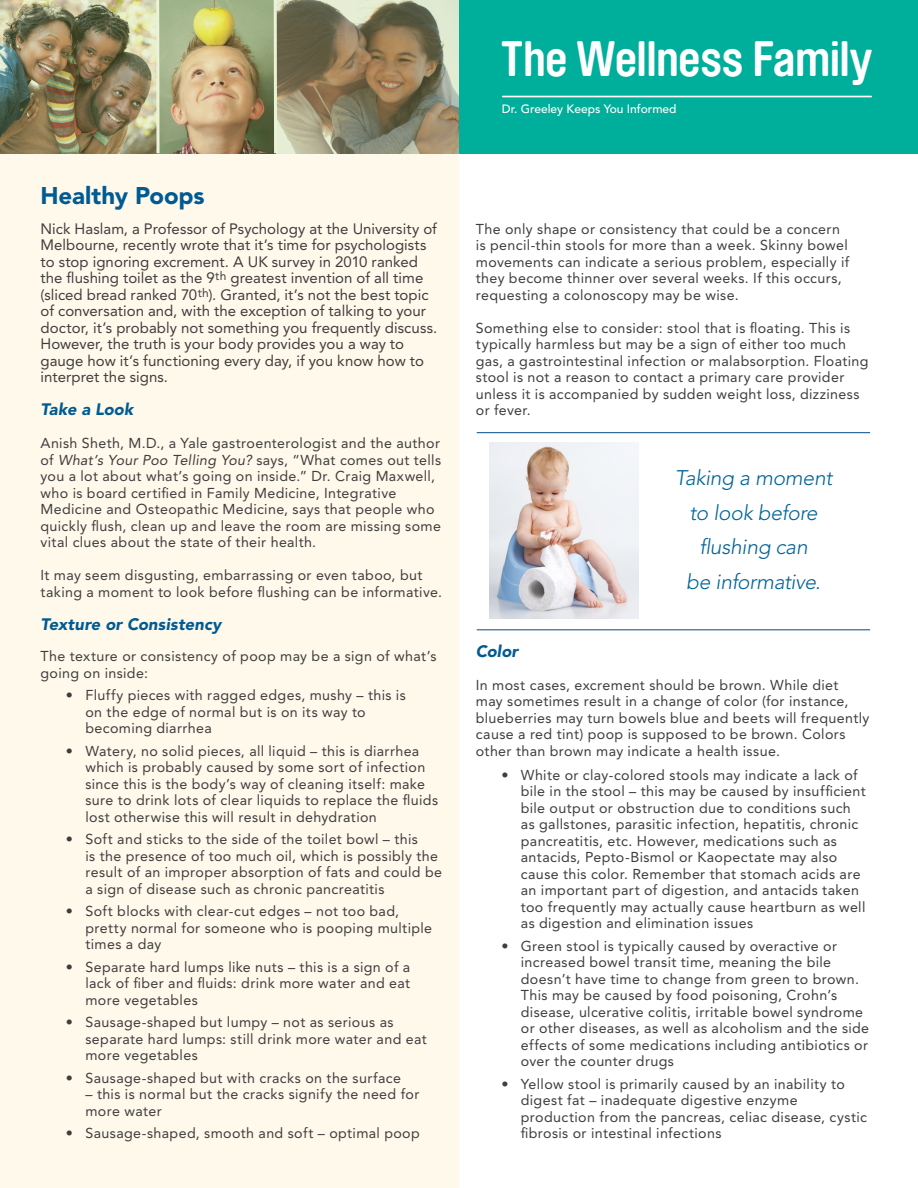
<style>
.page{position:relative;width:918px;height:1188px;background:#fff}
.page>*{position:absolute;margin:0;border:0;box-sizing:border-box;transform-origin:0 0}
.t1{font:700 49.2px "Brauer Neue";letter-spacing:-.01em;color:#fff}
.t2{font:900 24px "Avenir";letter-spacing:-.005em;color:#005b93}
.t3{font:italic 300 21px/34.5px "Avenir";letter-spacing:-.015em;color:#006399;text-align:center}
.t4{font:italic 900 16.5px "Avenir";letter-spacing:.005em;color:#005b93}
.t5{font:15px/16.5px "Avenir";letter-spacing:.005em;color:#3e3e3f}
.t6{font:14.25px/16.5px "Avenir";letter-spacing:.025em;color:#3e3e3f}
.t7{font:500 12px "Avenir";color:#fff}
.s1{font-style:italic}
</style>
<div class="page">
<div style="left:0;top:149px;width:459px;height:1039px;background:#fff9eb"></div>
<hr style="left:477px;top:432px;width:393px;height:1px;background:#004a87">
<hr style="left:477px;top:629px;width:393px;height:1px;background:#004a87">
<div style="left:459px;top:0;width:459px;height:153px;background:#00af9b"></div>
<hr style="left:503px;top:96px;width:368px;height:1px;background:#fff">
<img style="left:0;top:0;width:459px;height:153px">
<img style="left:489px;top:442px;width:149px;height:176px">
<h2 class="t2" style="left:40px;top:181px;width:166px">Healthy Poops</h2>
<p class="t5" style="left:40px;top:220px;width:398px">Nick Haslam, a Professor of Psychology at the University of Melbourne, recently wrote that it’s time for psychologists to stop ignoring excrement. A UK survey in 2010 ranked the flushing toilet as the 9<sup>th</sup> greatest invention of all time (sliced bread ranked 70<sup>th</sup>). Granted, it’s not the best topic of conversation and, with the exception of talking to your doctor, it’s probably not something you frequently discuss.<br>However, the truth is your body provides you a way to gauge how it’s functioning every day, if you know how to interpret the signs.</p>
<p class="t4" style="left:40px;top:399px;width:94px">Take a Look</p>
<p class="t6" style="left:40px;top:435px;width:402px">Anish Sheth, M.D., a Yale gastroenterologist and the author of <span class="s1">What’s Your Poo Telling You?</span> says, “What comes out tells you a lot about what’s going on inside.” Dr. Craig Maxwell, who is board certified in Family Medicine, Integrative Medicine and Osteopathic Medicine, says that people who quickly flush, clean up and leave the room are missing some vital clues about the state of their health.</p>
<p class="t6" style="left:40px;top:567px;width:403px">It may seem disgusting, embarrassing or even taboo, but taking a moment to look before flushing can be informative.</p>
<p class="t4" style="left:40px;top:614px;width:182px">Texture or Consistency</p>
<p class="t6" style="left:40px;top:648px;width:398px">The texture or consistency of poop may be a sign of what’s going on inside:</p>
<p class="t6" style="left:85px;top:687px;width:322px;text-indent:-19px">• Fluffy pieces with ragged edges, mushy – this is on the edge of normal but is on its way to becoming diarrhea</p>
<p class="t6" style="left:85px;top:742px;width:354px;text-indent:-19px">• Watery, no solid pieces, all liquid – this is diarrhea which is probably caused by some sort of infection since this is the body’s way of cleaning itself: make sure to drink lots of clear liquids to replace the fluids lost otherwise this will result in dehydration</p>
<p class="t6" style="left:85px;top:831px;width:358px;text-indent:-19px">• Soft and sticks to the side of the toilet bowl – this<br>is the presence of too much oil, which is possibly the result of an improper absorption of fats and could be a sign of disease such as chronic pancreatitis</p>
<p class="t6" style="left:85px;top:903px;width:348px;text-indent:-19px">• Soft blocks with clear-cut edges – not too bad, pretty normal for someone who is pooping multiple times a day</p>
<p class="t6" style="left:85px;top:958px;width:326px;text-align:justify;text-indent:-19px">• Separate hard lumps like nuts – this is a sign of a lack of fiber and fluids: drink more water and eat more vegetables</p>
<p class="t6" style="left:85px;top:1014px;width:343px;text-indent:-19px">• Sausage-shaped but lumpy – not as serious as separate hard lumps: still drink more water and eat more vegetables</p>
<p class="t6" style="left:66px;top:1069px;width:337px">• Sausage-shaped but with cracks on the surface</p>
<p class="t6" style="left:85px;top:1086px;width:335px">– this is normal but the cracks signify the need for more water</p>
<p class="t6" style="left:66px;top:1125px;width:355px">• Sausage-shaped, smooth and soft – optimal poop</p>
<h1 class="t1" style="left:501px;top:31px;width:373px">The Wellness Family</h1>
<p class="t7" style="left:502px;top:102px;width:176px">Dr. Greeley Keeps You Informed</p>
<p class="t6" style="left:476px;top:221px;width:375px">The only shape or consistency that could be a concern is pencil-thin stools for more than a week. Skinny bowel movements can indicate a serious problem, especially if they become thinner over several weeks. If this occurs, requesting a colonoscopy may be wise.</p>
<p class="t6" style="left:476px;top:320px;width:394px">Something else to consider: stool that is floating. This is typically harmless but may be a sign of either too much gas, a gastrointestinal infection or malabsorption. Floating stool is not a reason to contact a primary care provider unless it is accompanied by sudden weight loss, dizziness or fever.</p>
<h3 class="t3" style="left:675px;top:461px;width:159px">Taking a moment to look before flushing can<br>be informative.</h3>
<p class="t4" style="left:476px;top:641px;width:44px">Color</p>
<p class="t6" style="left:476px;top:677px;width:395px">In most cases, excrement should be brown. While diet<br>may sometimes result in a change of color (for instance, blueberries may turn bowels blue and beets will frequently cause a red tint) poop is supposed to be brown. Colors other than brown may indicate a health issue.</p>
<p class="t6" style="left:521px;top:767px;width:346px;text-indent:-19px">• White or clay-colored stools may indicate a lack of bile in the stool – this may be caused by insufficient bile output or obstruction due to conditions such as gallstones, parasitic infection, hepatitis, chronic pancreatitis, etc. However, medications such as antacids, Pepto-Bismol or Kaopectate may also cause this color. Remember that stomach acids are an important part of digestion, and antacids taken too frequently may actually cause heartburn as well as digestion and elimination issues</p>
<p class="t6" style="left:521px;top:938px;width:350px;text-indent:-19px">• Green stool is typically caused by overactive or increased bowel transit time, meaning the bile doesn’t have time to change from green to brown.<br>This may be caused by food poisoning, Crohn’s disease, ulcerative colitis, irritable bowel syndrome or other diseases, as well as alcoholism and the side effects of some medications including antibiotics or over the counter drugs</p>
<p class="t6" style="left:521px;top:1076px;width:348px;text-indent:-19px">• Yellow stool is primarily caused by an inability to digest fat – inadequate digestive enzyme production from the pancreas, celiac disease, cystic fibrosis or intestinal infections</p>
</div>
